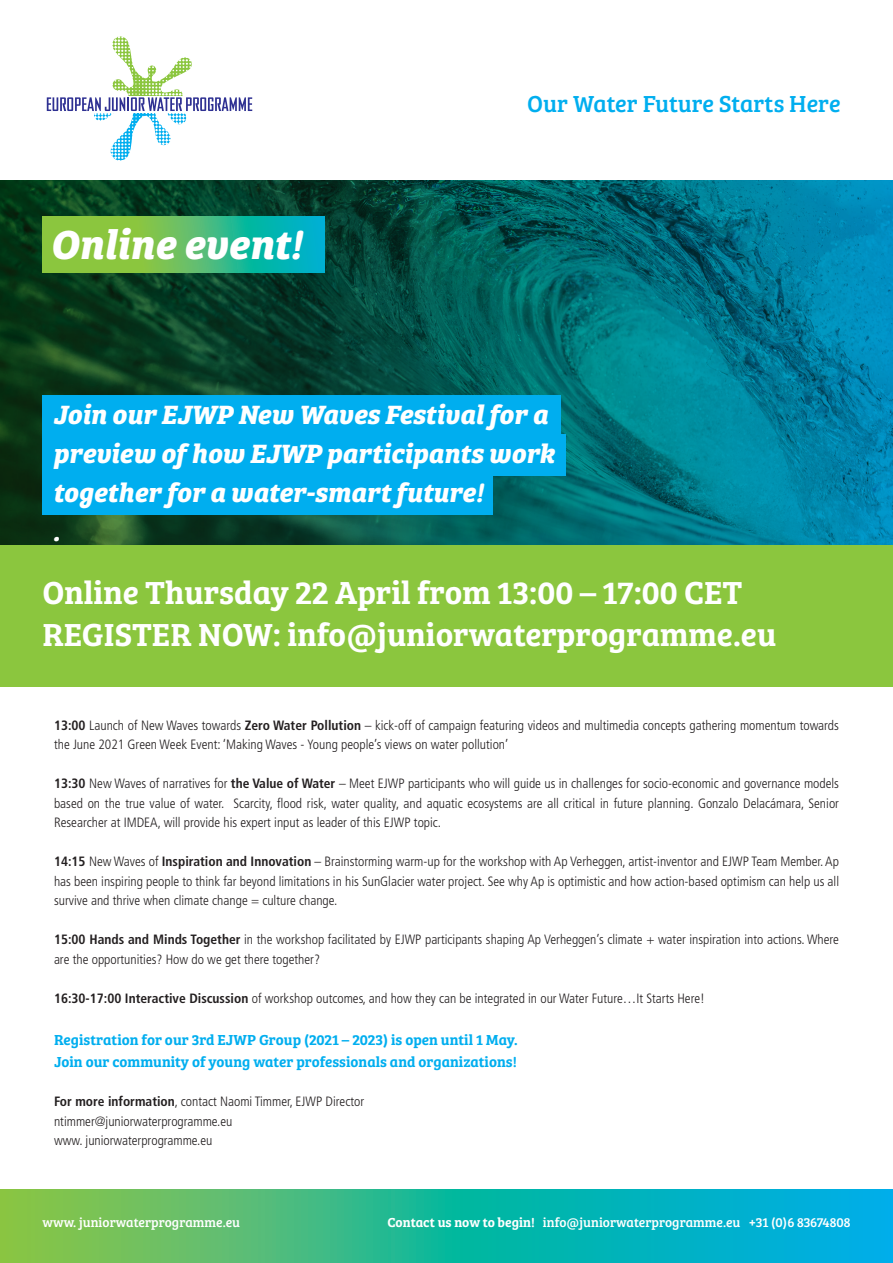
<style>
.page{position:relative;width:893px;height:1263px;background:#fff}
.page>*{position:absolute;margin:0;border:0;box-sizing:border-box;transform-origin:0 0}
.t1{font:italic 700 42px "Bree Serif";color:#fff}
.t2{font:33px "Bree Serif Sb";color:#fff}
.t3{font:italic 700 27.45px "Bree Serif";color:#fff}
.t4{font:24px "Bree Serif";color:#00aeef}
.t5{font:15px "Bree Serif Sb";color:#00aeef}
.t6{font:300 condensed 13.5px/19.5px "Frutiger LT Std";color:#231f20}
.t7{font:13.5px "Bree Serif";color:#fff}
.s1{font-weight:700}
.s2{font-family:"Bree Serif Sb"}
</style>
<div class="page">
<svg style="left:0;top:1190px;width:893px;height:73px;background:#2bb899"></svg>
<svg style="left:0;top:181px;width:893px;height:364px;background:#036264"></svg>
<img style="left:112px;top:36px;width:80px;height:60px">
<img style="left:94px;top:113px;width:93px;height:48px">
<svg style="left:47px;top:97px;width:205px;height:14px"></svg>
<div style="left:0;top:545px;width:893px;height:141px;background:#8bc63e"></div>
<div style="left:43px;top:473px;width:450px;height:42px;background:#00aeef"></div>
<div style="left:43px;top:395px;width:518px;height:42px;background:#00aeef"></div>
<div style="left:43px;top:434px;width:523px;height:41px;background:#00aeef"></div>
<svg style="left:43px;top:217px;width:281px;height:56px;background:#51be72"></svg>
<p class="t1" style="left:50px;top:210px;width:254px">Online event!</p>
<p class="t4" style="left:527px;top:86px;width:315px">Our Water Future Starts Here</p>
<p class="t3" style="left:53px;top:392px;width:496px">Join our EJWP New Waves Festival for a</p>
<p class="t3" style="left:53px;top:431px;width:503px">preview of how EJWP participants work</p>
<p class="t3" style="left:53px;top:470px;width:432px">together for a water-smart future!</p>
<p class="t3" style="left:53px;top:509px;width:9px">.</p>
<p class="t2" style="left:43px;top:567px;width:701px">Online Thursday 22 April from 13:00 – 17:00 CET</p>
<p class="t2" style="left:43px;top:609px;width:735px">REGISTER NOW: info@juniorwaterprogramme.eu</p>
<p class="t6" style="left:54px;top:715px;width:786px"><span class="s1">13:00</span> Launch of New Waves towards <span class="s1">Zero Water Pollution</span> – kick-off of campaign featuring videos and multimedia concepts gathering momentum towards the June 2021 Green Week Event: ‘Making Waves - Young people’s views on water pollution’</p>
<p class="t6" style="left:54px;top:774px;width:786px;text-align:justify"><span class="s1">13:30</span> New Waves of narratives for <span class="s1">the Value of Water</span> – Meet EJWP participants who will guide us in challenges for socio-economic and governance models based on the true value of water. Scarcity, flood risk, water quality, and aquatic ecosystems are all critical in future planning. Gonzalo Delacámara, Senior Researcher at IMDEA, will provide his expert input as leader of this EJWP topic.</p>
<p class="t6" style="left:54px;top:852px;width:787px;text-align:justify"><span class="s1">14:15</span> New Waves of <span class="s1">Inspiration and Innovation</span> – Brainstorming warm-up for the workshop with Ap Verheggen, artist-inventor and EJWP Team Member. Ap has been inspiring people to think far beyond limitations in his SunGlacier water project. See why Ap is optimistic and how action-based optimism can help us all survive and thrive when climate change = culture change.</p>
<p class="t6" style="left:54px;top:930px;width:786px"><span class="s1">15:00 Hands and Minds Together</span> in the workshop facilitated by EJWP participants shaping Ap Verheggen’s climate + water inspiration into actions. Where are the opportunities? How do we get there together?</p>
<p class="t6" style="left:54px;top:988px;width:652px"><span class="s1">16:30-17:00 Interactive Discussion</span> of workshop outcomes, and how they can be integrated in our Water Future…It Starts Here!</p>
<p class="t5" style="left:54px;top:1028px;width:465px">Registration for our 3rd EJWP Group (2021 – 2023) is open until 1 May.</p>
<p class="t5" style="left:54px;top:1050px;width:464px">Join our community of young water professionals and organizations!</p>
<p class="t6" style="left:54px;top:1092px;width:312px"><span class="s1">For more information</span>, contact Naomi Timmer, EJWP Director</p>
<p class="t6" style="left:54px;top:1111px;width:180px">ntimmer@juniorwaterprogramme.eu</p>
<p class="t6" style="left:54px;top:1131px;width:160px">www. juniorwaterprogramme.eu</p>
<p class="t7" style="left:43px;top:1213px;width:199px">www. juniorwaterprogramme.eu</p>
<p class="t7" style="left:388px;top:1213px;width:464px"><span class="s2">Contact us now to begin!</span> info@juniorwaterprogramme.eu +31 (0)6 83674808</p>
</div>
